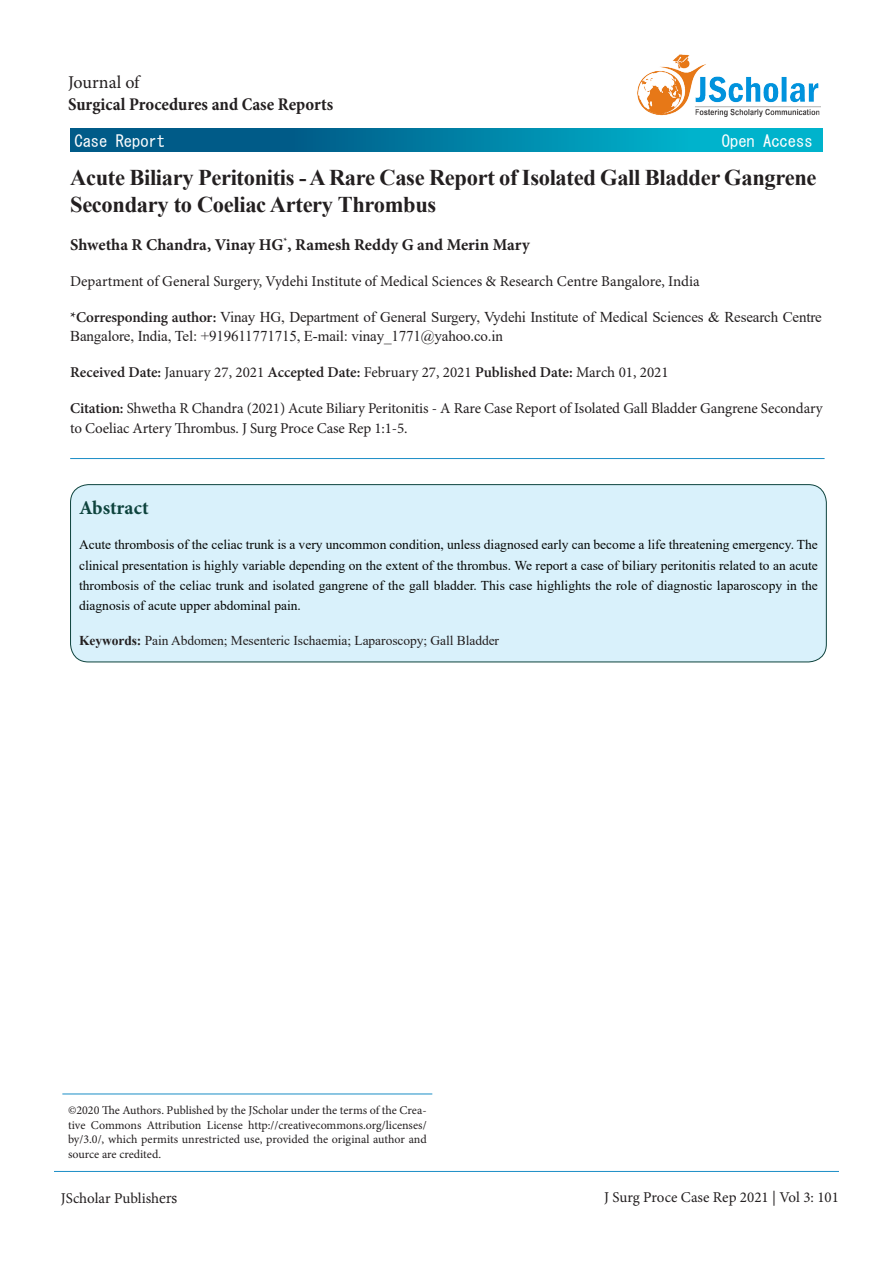
<style>
.page{position:relative;width:893px;height:1263px;background:#fff}
.page>*{position:absolute;margin:0;border:0;box-sizing:border-box;transform-origin:0 0}
.t1{font:700 22.5px/27px "Times New Roman";letter-spacing:-.015em;color:#231f20}
.t2{font:700 19.5px "Minion Pro";color:#0d433d}
.t3{font:700 condensed 18px/21.6px "Minion Pro";color:#231f20}
.t4{font:700 16.5px "Minion Pro";color:#231f20}
.t5{font:16.5px "MS Gothic";color:#fff}
.t6{font:15px/19.5px "Minion Pro";letter-spacing:-.005em;color:#231f20}
.t7{font:15px/18px "Times New Roman";letter-spacing:-.01em;color:#231f20}
.t8{font:13.5px/20.2px "Times New Roman";color:#040503;text-align:justify}
.t9{font:13.5px "Times New Roman";letter-spacing:-.005em;color:#231f20}
.t10{font:12px/14.4px "Minion Pro";color:#231f20;text-align:justify}
.s1{font-weight:400;font-stretch:normal}
.s2{font-family:"Minion Pro";font-weight:600}
.s3{font-weight:600}
.s4{font-weight:700}
.s5{font-family:"Calisto"}
</style>
<div class="page">
<hr style="left:54px;top:1171px;width:785px;height:1px;background:#1a8dc6">
<hr style="left:70px;top:458px;width:755px;height:1px;background:#1a8dc6">
<img style="left:637px;top:54px;width:184px;height:63px">
<hr style="left:62px;top:1093px;width:370px;height:1px;background:#1a8dc6">
<svg style="left:70px;top:129px;width:753px;height:23px;background:#0081a5"></svg>
<div style="left:71px;top:485px;width:755px;height:177px;background:#d9f1fb;border-radius:18px"></div>
<div style="left:70px;top:484px;width:757px;height:178px;border:1px solid #0d433d;border-radius:18px"></div>
<p class="t3" style="left:68px;top:72px;width:267px"><span class="s1">Journal of<br></span>Surgical Procedures and Case Reports</p>
<p class="t5" style="left:74px;top:133px;width:92px">Case Report</p>
<p class="t5" style="left:722px;top:133px;width:92px">Open Access</p>
<p class="t1" style="left:70px;top:163px;width:748px">Acute Biliary Peritonitis - A Rare Case Report of Isolated Gall Bladder Gangrene<br>Secondary to Coeliac Artery Thrombus</p>
<p class="t4" style="left:70px;top:233px;width:461px">Shwetha R Chandra, Vinay HG<sup>*</sup>, Ramesh Reddy G and Merin Mary</p>
<p class="t6" style="left:70px;top:272px;width:631px">Department of General Surgery, Vydehi Institute of Medical Sciences &amp; Research Centre Bangalore, India</p>
<p class="t7" style="left:70px;top:308px;width:753px"><span class="s2">*Corresponding author:</span> Vinay HG, Department of General Surgery, Vydehi Institute of Medical Sciences &amp; Research Centre<br>Bangalore, India, Tel: +919611771715, E-mail: vinay_1771@yahoo.co.in</p>
<p class="t6" style="left:70px;top:362px;width:600px"><span class="s3">Received Date:</span> January 27, 2021 <span class="s3">Accepted Date:</span> February 27, 2021 <span class="s3">Published Date:</span> March 01, 2021</p>
<p class="t6" style="left:70px;top:399px;width:754px"><span class="s3">Citation:</span> Shwetha R Chandra (2021) Acute Biliary Peritonitis - A Rare Case Report of Isolated Gall Bladder Gangrene Secondary to Coeliac Artery Thrombus. J Surg Proce Case Rep 1:1-5.</p>
<p class="t2" style="left:79px;top:494px;width:71px">Abstract</p>
<p class="t8" style="left:79px;top:534px;width:740px">Acute thrombosis of the celiac trunk is a very uncommon condition, unless diagnosed early can become a life threatening emergency. The clinical presentation is highly variable depending on the extent of the thrombus. We report a case of biliary peritonitis related to an acute thrombosis of the celiac trunk and isolated gangrene of the gall bladder. This case highlights the role of diagnostic laparoscopy in the diagnosis of acute upper abdominal pain.</p>
<p class="t9" style="left:79px;top:631px;width:422px"><span class="s4">Keywords:</span> Pain Abdomen; Mesenteric Ischaemia; Laparoscopy; Gall Bladder</p>
<p class="t10" style="left:68px;top:1103px;width:360px">©2020 The Authors. Published by the JScholar under the terms of the Crea&shy;tive Commons Attribution License http://creativecommons.org/licenses/ by/3.0/, which permits unrestricted use, provided the original author and source are credited.</p>
<p class="t6" style="left:61px;top:1188px;width:118px">JScholar Publish<span class="s5">ers</span></p>
<p class="t6" style="left:604px;top:1188px;width:236px">J Surg Proce Case Rep 2021 | Vol 3: 101</p>
</div>
